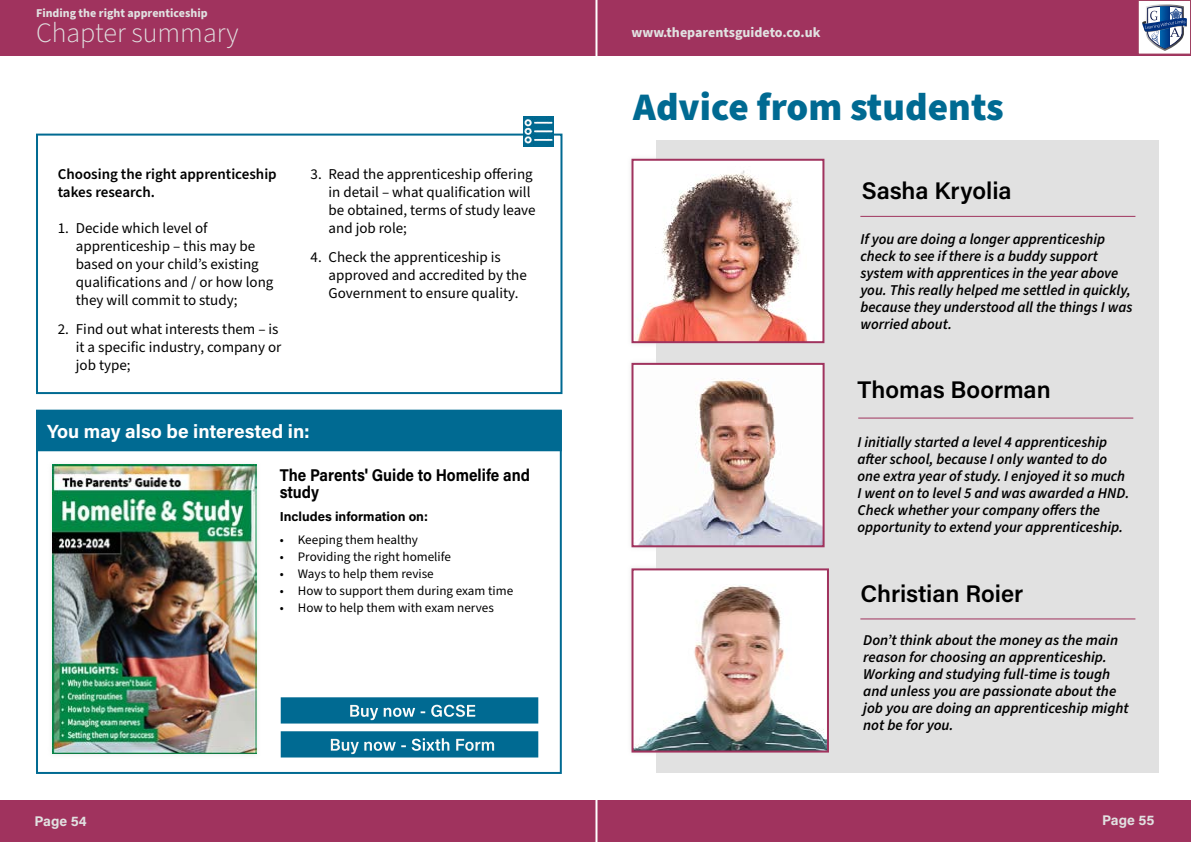
<style>
.page{position:relative;width:1191px;height:842px;background:#fff}
.page>*{position:absolute;margin:0;border:0;box-sizing:border-box;transform-origin:0 0}
.t1{font:900 39px "Source Sans Pro";color:#006a92}
.t2{font:300 28px "Source Sans Pro";color:#e1e1e1}
.t3{font:600 24px "Acumin Pro";color:#000}
.t4{font:700 19px "Acumin Pro";letter-spacing:-.005em;color:#fff}
.t5{font:700 17px/17px "Acumin Pro";color:#000;scale:.9 1}
.t6{font:600 17px/34px "Acumin Pro";color:#fff;text-align:center}
.t7{font:italic 600 15px/17px "Source Sans Pro";color:#000}
.t8{font:15px/18px "Source Sans Pro";color:#000}
.t9{font:600 15px/18px "Source Sans Pro";color:#000}
.t10{font:700 14px "Source Sans Pro";color:#e1e1e1}
.t11{font:700 14px "Acumin Pro";color:#e1e1e1}
.t12{font:13px "Source Sans Pro";color:#000}
.t13{font:700 13px "Acumin Pro";color:#000}
.t14{font:700 12px "Source Sans Pro";color:#e1e1e1}
</style>
<div class="page">
<div style="left:0;top:0;width:1191px;height:55px;background:#a0335e"></div>
<div style="left:0;top:801px;width:1191px;height:41px;background:#a0335e"></div>
<hr style="left:595px;top:0;width:2px;height:842px;background:#fff">
<div style="left:1138px;top:0;width:52px;height:54px;background:#fff"></div>
<svg style="left:1142px;top:4px;width:45px;height:47px"></svg>
<div style="left:1137px;top:0;width:54px;height:55px;border:1px solid #a04162"></div>
<div style="left:36px;top:134px;width:526px;height:260px;border:2px solid #006a92"></div>
<div style="left:656px;top:141px;width:503px;height:632px;background:#e1e1e1"></div>
<hr style="left:860px;top:618px;width:275px;height:1px;background:#a0335e">
<hr style="left:858px;top:418px;width:275px;height:1px;background:#a0335e">
<hr style="left:860px;top:216px;width:275px;height:1px;background:#a0335e">
<img style="left:523px;top:116px;width:30px;height:31px">
<div style="left:627px;top:358px;width:201px;height:193px;background:#e1e1e1;opacity:.75"></div>
<img style="left:634px;top:366px;width:187px;height:178px">
<div style="left:631px;top:363px;width:193px;height:184px;border:2px solid #a0335e"></div>
<div style="left:627px;top:564px;width:206px;height:193px;background:#e1e1e1;opacity:.75"></div>
<img style="left:634px;top:571px;width:192px;height:178px">
<div style="left:631px;top:568px;width:198px;height:184px;border:2px solid #a0335e"></div>
<div style="left:627px;top:154px;width:201px;height:193px;background:#e1e1e1;opacity:.75"></div>
<img style="left:634px;top:162px;width:187px;height:178px">
<div style="left:631px;top:159px;width:193px;height:184px;border:2px solid #a0335e"></div>
<div style="left:36px;top:410px;width:526px;height:364px;background:#fff;border:2px solid #006a92"></div>
<div style="left:38px;top:411px;width:523px;height:39px;background:#006a92"></div>
<div style="left:37px;top:410px;width:525px;height:41px;border:2px solid #006a92"></div>
<div style="left:282px;top:699px;width:255px;height:23px;background:#006a92"></div>
<div style="left:281px;top:697px;width:257px;height:26px;border:3px solid #006a92"></div>
<div style="left:282px;top:733px;width:255px;height:23px;background:#006a92"></div>
<div style="left:281px;top:731px;width:257px;height:26px;border:3px solid #006a92"></div>
<div style="left:47px;top:460px;width:213px;height:298px;background:#e1e1e1;opacity:.75"></div>
<img style="left:52px;top:465px;width:204px;height:288px">
<p class="t14" style="left:36px;top:4px;width:173px">Finding the right apprenticeship</p>
<h2 class="t2" style="left:36px;top:14px;width:204px">Chapter summary</h2>
<p class="t9" style="left:58px;top:166px;width:220px">Choosing the right apprenticeship takes research.</p>
<p class="t8" style="left:76px;top:220px;width:199px;text-indent:-18px">1. Decide which level of apprenticeship – this may be based on your child’s existing qualifications and / or how long they will commit to study;</p>
<p class="t8" style="left:76px;top:321px;width:207px;text-indent:-18px">2. Find out what interests them – is it a specific industry, company or job type;</p>
<p class="t8" style="left:328px;top:166px;width:209px;text-indent:-18px">3. Read the apprenticeship offering in detail – what qualification will be obtained, terms of study leave and job role;</p>
<p class="t8" style="left:328px;top:249px;width:200px;text-indent:-18px">4. Check the apprenticeship is approved and accredited by the<br>Government to ensure quality.</p>
<p class="t4" style="left:47px;top:418px;width:264px">You may also be interested in:</p>
<p class="t5" style="left:280px;top:466px;width:279px">The Parents' Guide to Homelife and study</p>
<p class="t13" style="left:280px;top:507px;width:150px">Includes information on:</p>
<p class="t12" style="left:280px;top:531px;width:140px">• Keeping them healthy</p>
<p class="t12" style="left:280px;top:548px;width:173px">• Providing the right homelife</p>
<p class="t12" style="left:280px;top:565px;width:155px">• Ways to help them revise</p>
<p class="t12" style="left:280px;top:582px;width:235px">• How to support them during exam time</p>
<p class="t12" style="left:280px;top:599px;width:216px">• How to help them with exam nerves</p>
<p class="t6" style="left:329px;top:693px;width:167px">Buy now - GCSE<br>Buy now - Sixth Form</p>
<p class="t10" style="left:631px;top:23px;width:190px">www.theparentsguideto.co.uk</p>
<h1 class="t1" style="left:633px;top:80px;width:372px">Advice from students</h1>
<h3 class="t3" style="left:861px;top:174px;width:151px">Sasha Kryolia</h3>
<p class="t7" style="left:860px;top:231px;width:274px">If you are doing a longer apprenticeship check to see if there is a buddy support system with apprentices in the year above you. This really helped me settled in quickly, because they understood all the things I was worried about.</p>
<h3 class="t3" style="left:857px;top:373px;width:195px">Thomas Boorman</h3>
<p class="t7" style="left:857px;top:434px;width:273px">I initially started a level 4 apprenticeship after school, because I only wanted to do one extra year of study. I enjoyed it so much I went on to level 5 and was awarded a HND.<br>Check whether your company offers the opportunity to extend your apprenticeship.</p>
<h3 class="t3" style="left:860px;top:577px;width:164px">Christian Roier</h3>
<p class="t7" style="left:863px;top:632px;width:267px">Don’t think about the money as the main reason for choosing an apprenticeship.<br>Working and studying full-time is tough and unless you are passionate about the job you are doing an apprenticeship might not be for you.</p>
<p class="t11" style="left:35px;top:811px;width:54px">Page 54</p>
<p class="t11" style="left:1102px;top:810px;width:54px">Page 55</p>
</div>
